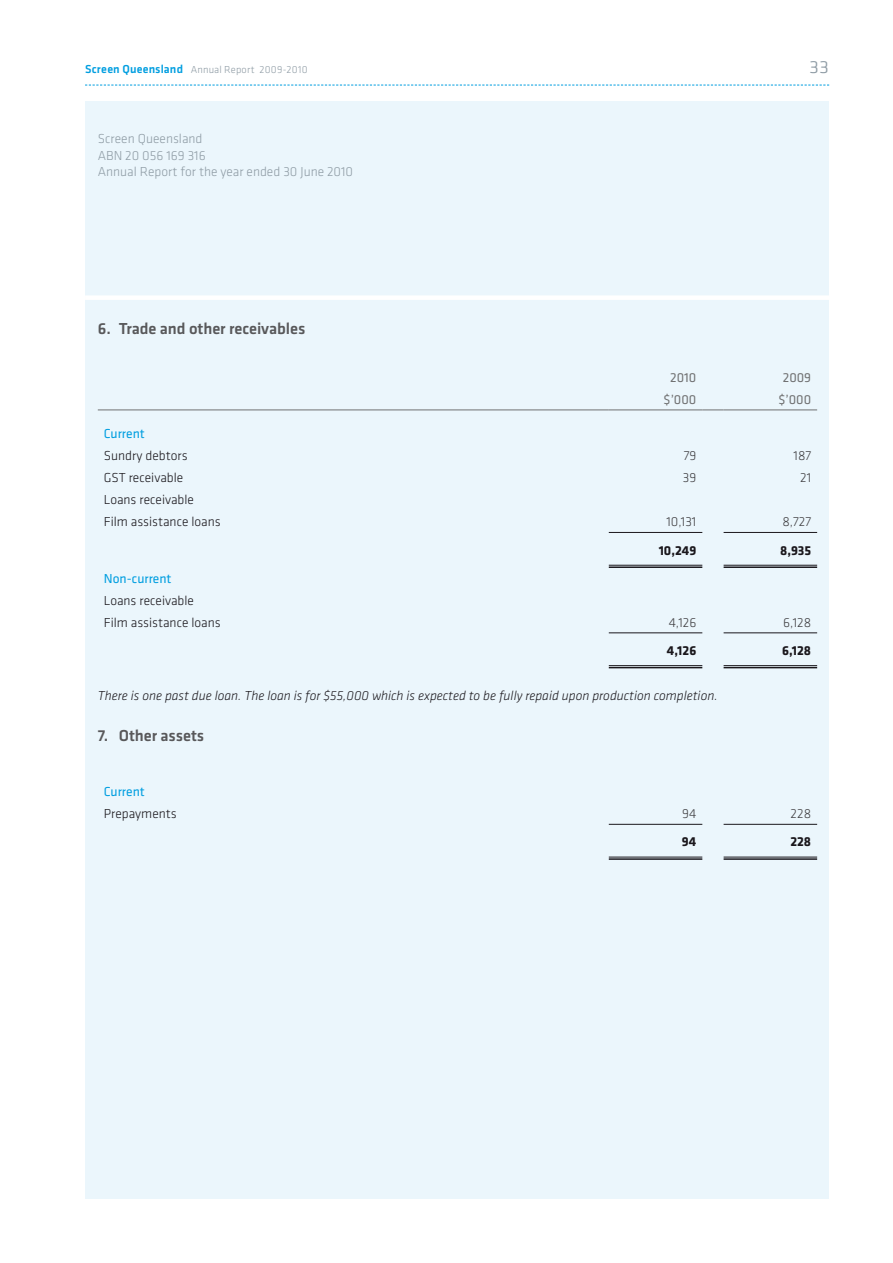
<style>
.page{position:relative;width:893px;height:1263px;background:#fff}
.page>*{position:absolute;margin:0;border:0;box-sizing:border-box;transform-origin:0 0}
.t1{font:300 22.5px "Klavika";color:#8f9ca5}
.t2{font:500 16.5px "Klavika";letter-spacing:-.005em;color:#58585a}
.t3{font:300 13.5px/22.2px "Klavika";color:#1a171c}
.t4{font:italic 300 13.5px "Klavika";color:#1a171c}
.t5{font:300 13.5px/16.2px "Klavika";color:#8f9ca5}
.t6{font:300 13.5px "Klavika";color:#3e3d40}
.t7{font:700 13.5px "Klavika";color:#1a171c}
.t8{font:13.5px "Klavika";color:#009ee0}
.t9{font:13.5px "Klavika";color:#707172}
.t10{font:300 10.5px "Klavika";letter-spacing:.02em;color:#8f9ca5}
.s1{font-weight:500;font-size:12px;color:#009ee0}
</style>
<div class="page">
<div style="left:85px;top:101px;width:743px;height:1097px;background:#ebf6fc"></div>
<hr style="left:609px;top:632px;width:93px;height:1px;background:#1a171c">
<hr style="left:609px;top:665px;width:93px;height:1px;background:#1a171c">
<hr style="left:609px;top:667px;width:93px;height:1px;background:#1a171c">
<hr style="left:724px;top:632px;width:93px;height:1px;background:#1a171c">
<hr style="left:724px;top:665px;width:93px;height:1px;background:#1a171c">
<hr style="left:724px;top:667px;width:93px;height:1px;background:#1a171c">
<hr style="left:98px;top:409px;width:511px;height:1px;background:#707172">
<hr style="left:609px;top:409px;width:93px;height:1px;background:#707172">
<svg style="left:702px;top:409px;width:22px;height:1px"></svg>
<hr style="left:724px;top:409px;width:93px;height:1px;background:#707172">
<hr style="left:609px;top:532px;width:93px;height:1px;background:#1a171c">
<hr style="left:609px;top:565px;width:93px;height:1px;background:#1a171c">
<hr style="left:609px;top:566px;width:93px;height:2px;background:#1a171c">
<hr style="left:724px;top:532px;width:93px;height:1px;background:#1a171c">
<hr style="left:724px;top:565px;width:93px;height:1px;background:#1a171c">
<hr style="left:724px;top:566px;width:93px;height:2px;background:#1a171c">
<hr style="left:609px;top:824px;width:93px;height:1px;background:#1a171c">
<hr style="left:609px;top:857px;width:93px;height:1px;background:#1a171c">
<hr style="left:609px;top:858px;width:93px;height:2px;background:#1a171c">
<hr style="left:724px;top:824px;width:93px;height:1px;background:#1a171c">
<hr style="left:724px;top:857px;width:93px;height:1px;background:#1a171c">
<hr style="left:724px;top:858px;width:93px;height:2px;background:#1a171c">
<svg style="left:85px;top:85px;width:744px;height:1px"></svg>
<div style="left:85px;top:295px;width:744px;height:5px;background:#fff"></div>
<p class="t10" style="left:85px;top:64px;width:224px"><span class="s1">Screen Queensland</span> Annual Report 2009-2010</p>
<h1 class="t1" style="left:809px;top:53px;width:21px">33</h1>
<p class="t5" style="left:98px;top:131px;width:257px">Screen Queensland<br>ABN 20 056 169 316<br>Annual Report for the year ended 30 June 2010</p>
<p class="t2" style="left:98px;top:320px;width:209px">6. Trade and other receivables</p>
<p class="t9" style="left:670px;top:370px;width:28px">2010</p>
<p class="t9" style="left:783px;top:370px;width:30px">2009</p>
<p class="t9" style="left:664px;top:392px;width:34px">$’000</p>
<p class="t9" style="left:778px;top:392px;width:34px">$’000</p>
<p class="t8" style="left:104px;top:426px;width:43px">Current</p>
<p class="t3" style="left:104px;top:445px;width:85px">Sundry debtors</p>
<p class="t6" style="left:684px;top:448px;width:14px">79</p>
<p class="t6" style="left:794px;top:448px;width:19px">187</p>
<p class="t3" style="left:104px;top:467px;width:81px">GST receivable</p>
<p class="t6" style="left:683px;top:470px;width:15px">39</p>
<p class="t6" style="left:800px;top:470px;width:12px">21</p>
<p class="t3" style="left:104px;top:489px;width:118px">Loans receivable<br>Film assistance loans</p>
<p class="t6" style="left:666px;top:515px;width:31px">10,131</p>
<p class="t6" style="left:782px;top:515px;width:30px">8,727</p>
<p class="t7" style="left:659px;top:543px;width:39px">10,249</p>
<p class="t7" style="left:780px;top:543px;width:32px">8,935</p>
<p class="t8" style="left:104px;top:571px;width:69px">Non-current</p>
<p class="t3" style="left:104px;top:589px;width:118px">Loans receivable<br>Film assistance loans</p>
<p class="t6" style="left:669px;top:615px;width:29px">4,126</p>
<p class="t6" style="left:783px;top:615px;width:29px">6,128</p>
<p class="t7" style="left:667px;top:643px;width:31px">4,126</p>
<p class="t7" style="left:782px;top:643px;width:30px">6,128</p>
<p class="t4" style="left:98px;top:688px;width:621px">There is one past due loan. The loan is for $55,000 which is expected to be fully repaid upon production completion.</p>
<p class="t2" style="left:98px;top:726px;width:108px">7. Other assets</p>
<p class="t8" style="left:104px;top:784px;width:43px">Current</p>
<p class="t3" style="left:104px;top:803px;width:74px">Prepayments</p>
<p class="t6" style="left:682px;top:806px;width:16px">94</p>
<p class="t6" style="left:791px;top:806px;width:22px">228</p>
<p class="t7" style="left:682px;top:834px;width:16px">94</p>
<p class="t7" style="left:790px;top:834px;width:22px">228</p>
</div>
